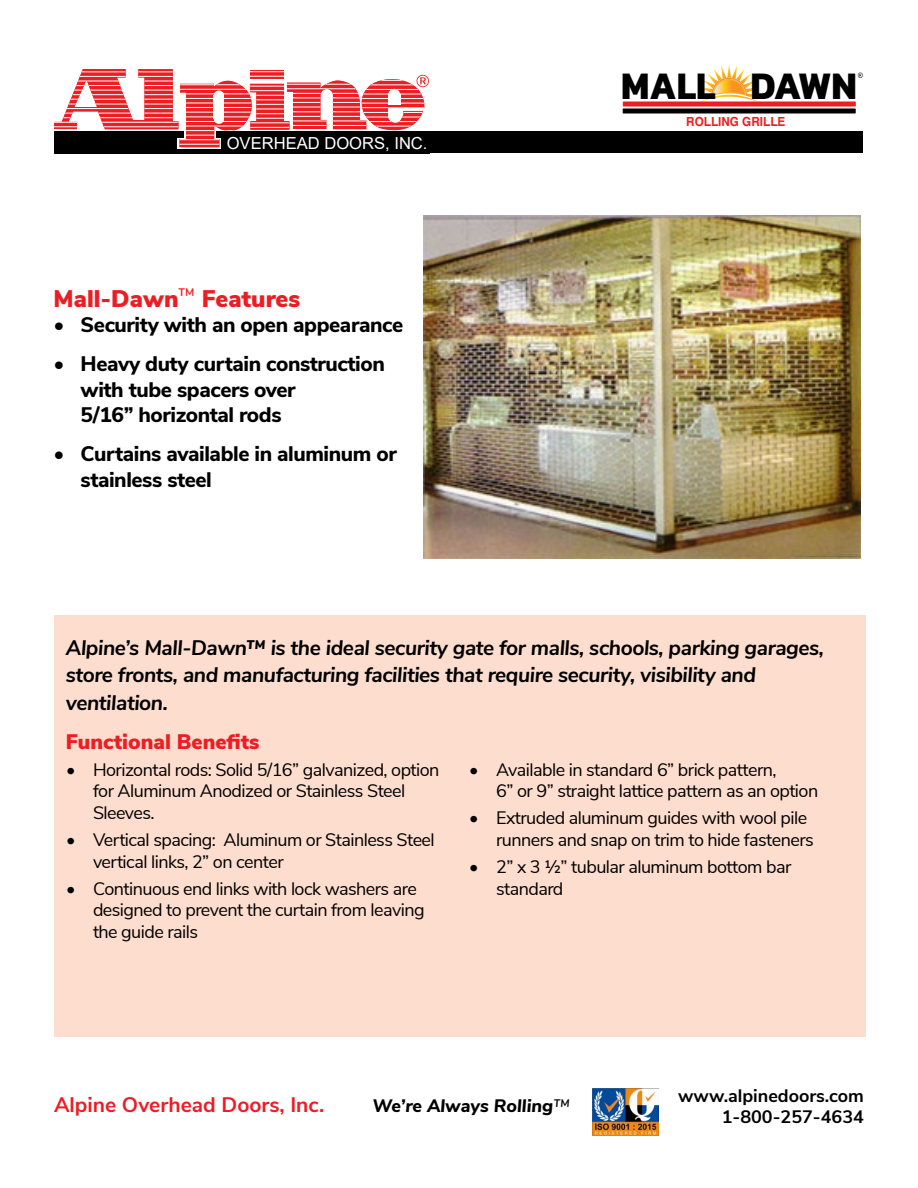
<style>
.page{position:relative;width:918px;height:1188px;background:#fff}
.page>*{position:absolute;margin:0;border:0;box-sizing:border-box;transform-origin:0 0}
.t1{font:700 39.45px "Kanit";color:#000;scale:.93 1}
.t2{font:900 24px "Nunito Sans";color:#ed1d24}
.t3{font:italic 700 21px/27px "Nunito Sans";letter-spacing:-.02em;color:#000}
.t4{font:800 21px/25.5px "Nunito Sans";letter-spacing:-.02em;color:#000}
.t5{font:700 21px "Nunito Sans";color:#ed1d24}
.t6{font:900 21px "Nunito Sans";color:#ed1d24}
.t7{font:18px/21.6px "Nunito Sans";letter-spacing:-.03em;color:#000}
.t8{font:700 18px/21.6px "Nunito Sans";color:#000;text-align:right}
.t9{font:italic 800 18px "Nunito Sans";color:#000}
.t10{font:16.65px "Arial";color:#fff}
.t11{font:700 12.6px "Helvetica";color:#ed1d24;scale:.94 1}
.s1{font-weight:400}
</style>
<div class="page">
<div style="left:54px;top:132px;width:809px;height:21px;background:#000"></div>
<div style="left:178px;top:138px;width:43px;height:11px;background:#f8aeb1"></div>
<svg style="left:54px;top:69px;width:375px;height:78px"></svg>
<svg style="left:250px;top:72px;width:34px;height:7px"></svg>
<hr style="left:250px;top:80px;width:34px;height:1px;background:#fff">
<hr style="left:250px;top:76px;width:34px;height:1px;background:#fff">
<hr style="left:250px;top:71px;width:34px;height:1px;background:#fff">
<div style="left:54px;top:615px;width:812px;height:422px;background:#fdddce"></div>
<img style="left:593px;top:1089px;width:65px;height:47px">
<svg style="left:858px;top:73px;width:5px;height:5px"></svg>
<svg style="left:623px;top:108px;width:233px;height:5px"></svg>
<svg style="left:698px;top:64px;width:62px;height:38px"></svg>
<hr style="left:623px;top:102px;width:233px;height:4px;background:#ed1d24">
<img style="left:424px;top:216px;width:436px;height:343px">
<p class="t10" style="left:227px;top:132px;width:202px">OVERHEAD DOORS, INC.</p>
<h2 class="t2" style="left:54px;top:281px;width:248px">Mall-Dawn<sup>™</sup> Features</h2>
<p class="t4" style="left:54px;top:311px;width:351px">• Security with an open appearance</p>
<p class="t4" style="left:81px;top:350px;width:306px;text-indent:-27px">• Heavy duty curtain construction with tube spacers over<br>5/16” horizontal rods</p>
<p class="t4" style="left:81px;top:440px;width:318px;text-indent:-27px">• Curtains available in aluminum or stainless steel</p>
<h1 class="t1" style="left:621px;top:55px;width:255px">MALL DAWN</h1>
<p class="t11" style="left:686px;top:114px;width:107px">ROLLING GRILLE</p>
<p class="t3" style="left:66px;top:633px;width:760px">Alpine’s Mall-Dawn™ is the ideal security gate for malls, schools, parking garages, store fronts, and manufacturing facilities that require security, visibility and ventilation.</p>
<p class="t6" style="left:66px;top:727px;width:195px">Functional Benefits</p>
<p class="t7" style="left:93px;top:758px;width:348px;text-indent:-27px">• Horizontal rods: Solid 5/16” galvanized, option for Aluminum Anodized or Stainless Steel<br>Sleeves.</p>
<p class="t7" style="left:93px;top:828px;width:343px;text-indent:-27px">• Vertical spacing: Aluminum or Stainless Steel vertical links, 2” on center</p>
<p class="t7" style="left:93px;top:876px;width:333px;text-indent:-27px">• Continuous end links with lock washers are designed to prevent the curtain from leaving the guide rails</p>
<p class="t7" style="left:496px;top:758px;width:324px;text-indent:-27px">• Available in standard 6” brick pattern,<br>6” or 9” straight lattice pattern as an option</p>
<p class="t7" style="left:496px;top:806px;width:319px;text-indent:-27px">• Extruded aluminum guides with wool pile runners and snap on trim to hide fasteners</p>
<p class="t7" style="left:496px;top:855px;width:297px;text-indent:-27px">• 2” x 3 ½” tubular aluminum bottom bar standard</p>
<p class="t5" style="left:54px;top:1090px;width:272px">Alpine Overhead Doors, Inc.</p>
<p class="t9" style="left:373px;top:1093px;width:199px">We’re Always Rolling<span class="s1">™</span></p>
<p class="t8" style="left:678px;top:1084px;width:187px">www.alpinedoors.com<br>1-800-257-4634</p>
</div>
